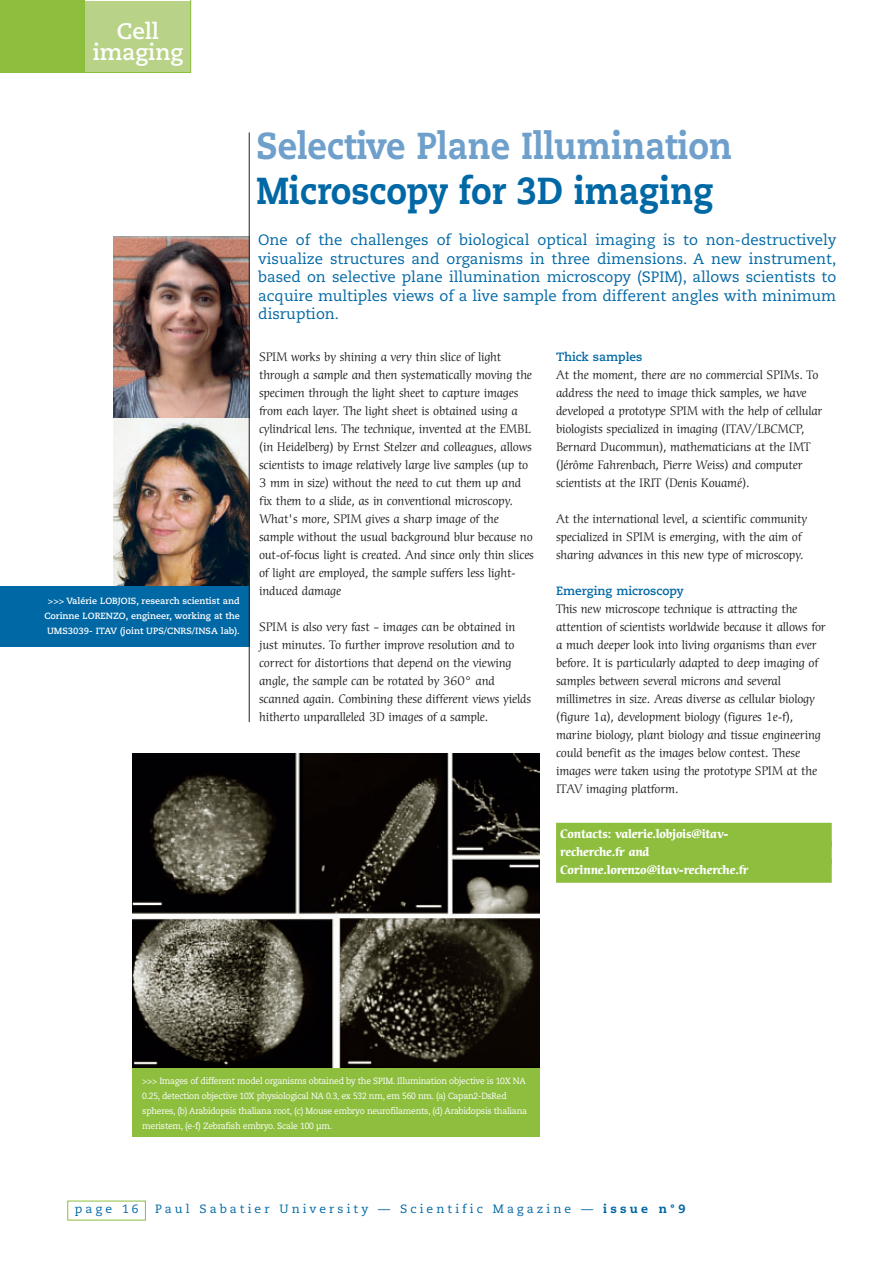
<style>
.page{position:relative;width:893px;height:1263px;background:#fff}
.page>*{position:absolute;margin:0;border:0;box-sizing:border-box;transform-origin:0 0}
.t1{font:800 37.5px "Caecilia";color:#6fa0cb;scale:.9 1}
.t2{font:800 37.5px "Caecilia";color:#0068a5;scale:.9 1}
.t3{font:700 22.5px/21px "Caecilia";color:#fff;text-align:center}
.t4{font:15px/18.3px "Caecilia";color:#0068a5;text-align:justify}
.t5{font:12px/18px "Cerigo";letter-spacing:-.02em;color:#231f20}
.t6{font:700 12px/18px "Cerigo";letter-spacing:-.02em;color:#fff}
.t7{font:12px "Caecilia";letter-spacing:.255em;color:#0068a5}
.t8{font:700 12px "Caecilia";color:#0068a5}
.t9{font:9px/15px "Caecilia";letter-spacing:-.03em;color:#fff;scale:.95 1}
.t10{font:700 9px/15px "Caecilia";color:#fff;text-align:center}
.s1{font-weight:800}
</style>
<div class="page">
<div style="left:556px;top:823px;width:276px;height:24px;background:#8dbe3e"></div>
<div style="left:556px;top:841px;width:276px;height:24px;background:#8dbe3e"></div>
<div style="left:556px;top:859px;width:276px;height:24px;background:#8dbe3e"></div>
<img style="left:132px;top:753px;width:407px;height:315px">
<div style="left:132px;top:1068px;width:407px;height:69px;background:#8dbe3e"></div>
<img style="left:113px;top:236px;width:136px;height:183px">
<img style="left:113px;top:419px;width:136px;height:167px">
<div style="left:0;top:586px;width:250px;height:61px;background:#0068a5"></div>
<hr style="left:249px;top:132px;width:1px;height:590px;background:#231f20">
<div style="left:84px;top:1px;width:107px;height:72px;background:#b8d387"></div>
<div style="left:0;top:1px;width:84px;height:72px;background:#8dbe3e"></div>
<h2 class="t3" style="left:93px;top:22px;width:92px">Cell imaging</h2>
<p class="t10" style="left:44px;top:594px;width:197px">&gt;&gt;&gt; Valérie LOBJOIS, research scientist and<br>Corinne LORENZO, engineer, working at the<br>UMS3039- ITAV (joint UPS/CNRS/INSA lab).</p>
<h1 class="t1" style="left:256px;top:130px;width:530px">Selective Plane Illumination</h1>
<h1 class="t2" style="left:256px;top:176px;width:509px">Microscopy for 3D imaging</h1>
<p class="t4" style="left:258px;top:232px;width:579px">One of the challenges of biological optical imaging is to non-destructively visualize structures and organisms in three dimensions. A new instrument, based on selective plane illumination microscopy (SPIM), allows scientists to acquire multiples views of a live sample from different angles with minimum disruption.</p>
<p class="t5" style="left:259px;top:348px;width:276px">SPIM works by shining a very thin slice of light through a sample and then systematically moving the specimen through the light sheet to capture images from each layer. The light sheet is obtained using a cylindrical lens. The technique, invented at the EMBL (in Heidelberg) by Ernst Stelzer and colleagues, allows scientists to image relatively large live samples (up to 3 mm in size) without the need to cut them up and fix them to a slide, as in conventional microscopy.<br>What's more, SPIM gives a sharp image of the sample without the usual background blur because no out-of-focus light is created. And since only thin slices of light are employed, the sample suffers less light&shy;induced damage</p>
<p class="t5" style="left:259px;top:618px;width:273px">SPIM is also very fast – images can be obtained in just minutes. To further improve resolution and to correct for distortions that depend on the viewing angle, the sample can be rotated by 360° and scanned again. Combining these different views yields hitherto unparalleled 3D images of a sample.</p>
<p class="t8" style="left:556px;top:351px;width:88px">Thick samples</p>
<p class="t5" style="left:556px;top:366px;width:268px">At the moment, there are no commercial SPIMs. To address the need to image thick samples, we have developed a prototype SPIM with the help of cellular biologists specialized in imaging (ITAV/LBCMCP, Bernard Ducommun), mathematicians at the IMT (Jérôme Fahrenbach, Pierre Weiss) and computer scientists at the IRIT (Denis Kouamé).</p>
<p class="t5" style="left:556px;top:510px;width:253px">At the international level, a scientific community specialized in SPIM is emerging, with the aim of sharing advances in this new type of microscopy.</p>
<p class="t8" style="left:556px;top:585px;width:129px">Emerging microscopy</p>
<p class="t5" style="left:556px;top:600px;width:271px">This new microscope technique is attracting the attention of scientists worldwide because it allows for a much deeper look into living organisms than ever before. It is particularly adapted to deep imaging of samples between several microns and several millimetres in size. Areas diverse as cellular biology (figure 1a), development biology (figures 1e-f), marine biology, plant biology and tissue engineering could benefit as the images below contest. These images were taken using the prototype SPIM at the ITAV imaging platform.</p>
<p class="t6" style="left:560px;top:825px;width:190px">Contacts: valerie.lobjois@itav&shy;recherche.fr and<br>Corinne.lorenzo@itav-recherche.fr</p>
<p class="t9" style="left:142px;top:1074px;width:406px">&gt;&gt;&gt; Images of different model organisms obtained by the SPIM. Illumination objective is 10X NA 0.25, detection objective 10X physiological NA 0.3, ex 532 nm, em 560 nm. (a) Capan2-DsRed spheres, (b) Arabidopsis thaliana root, (c) Mouse embryo neurofilaments, (d) Arabidopsis thaliana meristem, (e-f) Zebrafish embryo. Scale 100 µm.</p>
<p class="t7" style="left:75px;top:1203px;width:65px">page 16</p>
<p class="t7" style="left:155px;top:1203px;width:532px">Paul Sabatier University — Scientific Magazine — <span class="s1">issue n°9</span></p>
</div>
